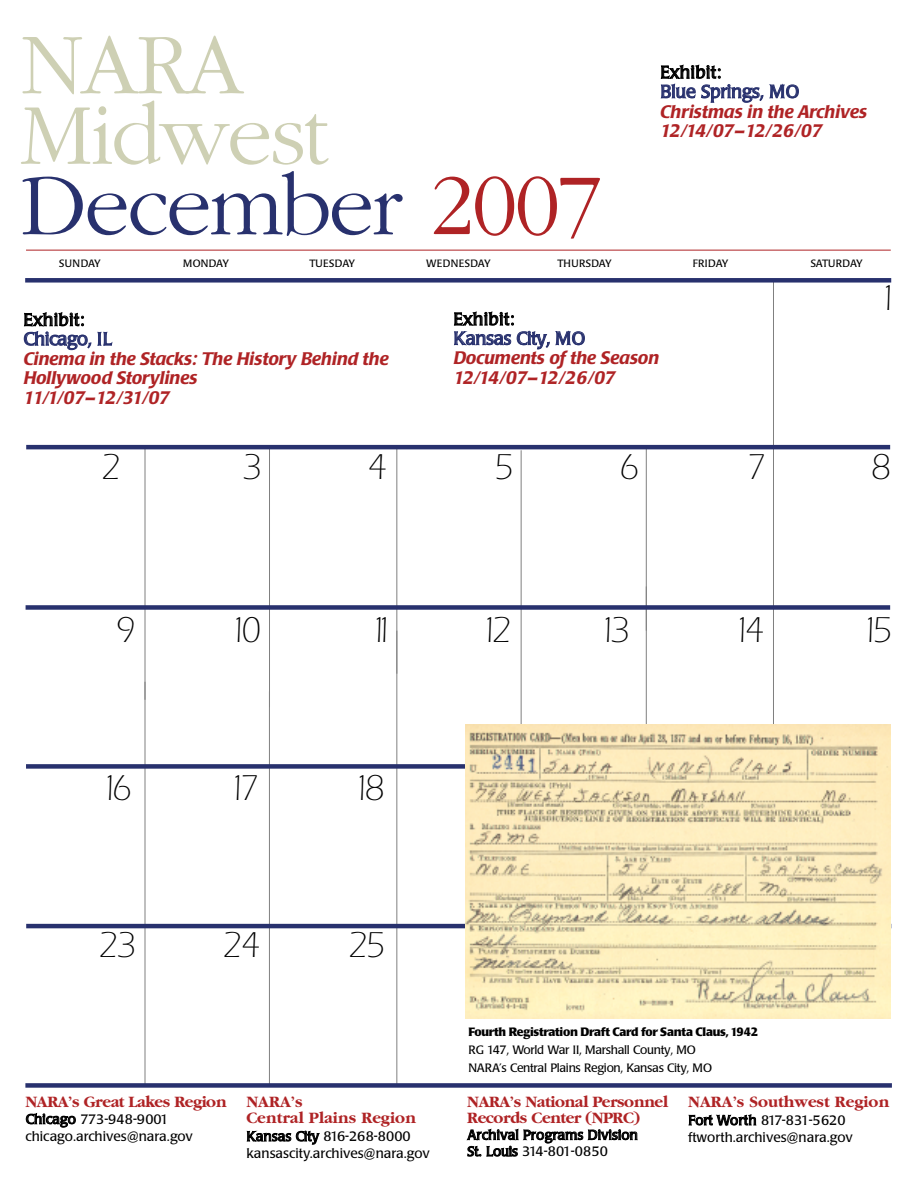
<style>
.page{position:relative;width:918px;height:1188px;background:#fff}
.page>*{position:absolute;margin:0;border:0;box-sizing:border-box;transform-origin:0 0}
.t1{font:300 90px/70.5px "Garamond";letter-spacing:-.025em;color:#ced0b4}
.t2{font:300 33px "Eras";color:#000}
.t3{font:italic 500 18px/19.5px "Poppl Laudatio";color:#af2325}
.t4{font:18px "Poppl Laudatio";letter-spacing:-.01em;color:#28316e}
.t5{font:17.25px "Poppl Laudatio";letter-spacing:.025em;color:#000}
.t6{font:700 16.5px/16.5px "Garamond";letter-spacing:-.03em;color:#af2325}
.t7{font:700 16.5px/16.5px "Garamond";color:#af2325}
.t8{font:13.5px/16.5px "Poppl Laudatio";color:#000}
.t9{font:12px/18px "Poppl Laudatio";letter-spacing:-.025em;color:#000}
.t10{font:700 12px "Poppl Laudatio";letter-spacing:-.025em;color:#000}
.t11{font:10.5px "Poppl Laudatio";letter-spacing:.02em;color:#000}
.t12{font:10.5px "Poppl Laudatio";letter-spacing:.04em;color:#000}
.t13{font:10.5px "Poppl Laudatio";color:#000}
.s1{color:#28316e}
.s2{color:#af2325}
</style>
<div class="page">
<hr style="left:396px;top:446px;width:1px;height:228px;background:#808080">
<hr style="left:773px;top:281px;width:1px;height:574px;background:#808080">
<hr style="left:521px;top:450px;width:1px;height:475px;background:#808080">
<hr style="left:26px;top:250px;width:865px;height:1px;background:#af2325">
<hr style="left:646px;top:586px;width:1px;height:360px;background:#808080">
<hr style="left:646px;top:447px;width:1px;height:184px;background:#808080">
<hr style="left:145px;top:682px;width:1px;height:404px;background:#808080">
<hr style="left:145px;top:447px;width:1px;height:253px;background:#808080">
<hr style="left:269px;top:447px;width:1px;height:260px;background:#808080">
<hr style="left:396px;top:631px;width:1px;height:455px;background:#808080">
<hr style="left:269px;top:691px;width:1px;height:393px;background:#808080">
<hr style="left:26px;top:445px;width:864px;height:4px;background:#28316e">
<hr style="left:26px;top:924px;width:528px;height:4px;background:#28316e">
<hr style="left:516px;top:924px;width:375px;height:4px;background:#fef1bf">
<div style="left:26px;top:764px;width:864px;height:5px;background:#28316e"></div>
<div style="left:26px;top:605px;width:864px;height:5px;background:#28316e"></div>
<div style="left:25px;top:1083px;width:867px;height:5px;background:#28316e"></div>
<div style="left:25px;top:278px;width:866px;height:5px;background:#28316e"></div>
<img style="left:465px;top:725px;width:425px;height:293px">
<h1 class="t1" style="left:20px;top:27px;width:584px">NARA<br>Midwest<br><span class="s1">December</span> <span class="s2">2007</span></h1>
<p class="t5" style="left:660px;top:66px;width:62px">Exhibit:</p>
<h3 class="t4" style="left:660px;top:85px;width:140px">Blue Springs, MO</h3>
<h3 class="t3" style="left:660px;top:103px;width:208px">Christmas in the Archives<br>12/14/07–12/26/07</h3>
<p class="t11" style="left:59px;top:260px;width:43px">SUNDAY</p>
<p class="t11" style="left:183px;top:260px;width:47px">MONDAY</p>
<p class="t11" style="left:310px;top:260px;width:47px">TUESDAY</p>
<p class="t11" style="left:426px;top:260px;width:66px">WEDNESDAY</p>
<p class="t12" style="left:557px;top:260px;width:56px">THURSDAY</p>
<p class="t11" style="left:693px;top:260px;width:37px">FRIDAY</p>
<p class="t13" style="left:811px;top:260px;width:54px">SATURDAY</p>
<p class="t5" style="left:24px;top:313px;width:62px">Exhibit:</p>
<h3 class="t4" style="left:24px;top:332px;width:90px">Chicago, IL</h3>
<h3 class="t3" style="left:23px;top:351px;width:367px">Cinema in the Stacks: The History Behind the<br>Hollywood Storylines<br>11/1/07–12/31/07</h3>
<p class="t5" style="left:454px;top:312px;width:62px">Exhibit:</p>
<h3 class="t4" style="left:454px;top:331px;width:133px">Kansas City, MO</h3>
<h3 class="t3" style="left:453px;top:350px;width:207px">Documents of the Season<br>12/14/07–12/26/07</h3>
<h2 class="t2" style="left:884px;top:280px;width:8px">1</h2>
<h2 class="t2" style="left:102px;top:448px;width:19px">2</h2>
<h2 class="t2" style="left:243px;top:448px;width:20px">3</h2>
<h2 class="t2" style="left:367px;top:448px;width:21px">4</h2>
<h2 class="t2" style="left:495px;top:448px;width:19px">5</h2>
<h2 class="t2" style="left:620px;top:448px;width:20px">6</h2>
<h2 class="t2" style="left:747px;top:448px;width:19px">7</h2>
<h2 class="t2" style="left:871px;top:448px;width:21px">8</h2>
<h2 class="t2" style="left:115px;top:612px;width:21px">9</h2>
<h2 class="t2" style="left:234px;top:612px;width:28px">10</h2>
<h2 class="t2" style="left:375px;top:612px;width:14px">11</h2>
<h2 class="t2" style="left:485px;top:612px;width:26px">12</h2>
<h2 class="t2" style="left:604px;top:612px;width:27px">13</h2>
<h2 class="t2" style="left:738px;top:612px;width:28px">14</h2>
<h2 class="t2" style="left:866px;top:612px;width:27px">15</h2>
<h2 class="t2" style="left:106px;top:769px;width:27px">16</h2>
<h2 class="t2" style="left:233px;top:769px;width:26px">17</h2>
<h2 class="t2" style="left:358px;top:769px;width:28px">18</h2>
<h2 class="t2" style="left:99px;top:926px;width:38px">23</h2>
<h2 class="t2" style="left:223px;top:926px;width:39px">24</h2>
<h2 class="t2" style="left:349px;top:926px;width:37px">25</h2>
<p class="t6" style="left:26px;top:1093px;width:203px">NARA’s Great Lakes Region</p>
<p class="t8" style="left:26px;top:1112px;width:169px">Chicago 773-948-9001 chicago.archives@nara.gov</p>
<p class="t7" style="left:246px;top:1093px;width:171px">NARA’s<br>Central Plains Region</p>
<p class="t8" style="left:246px;top:1130px;width:185px">Kansas City 816-268-8000 kansascity.archives@nara.gov</p>
<p class="t10" style="left:468px;top:1027px;width:291px">Fourth Registration Draft Card for Santa Claus, 1942</p>
<p class="t9" style="left:468px;top:1042px;width:245px">RG 147, World War II, Marshall County, MO<br>NARA’s Central Plains Region, Kansas City, MO</p>
<p class="t6" style="left:467px;top:1093px;width:202px">NARA’s National Personnel<br>Records Center (NPRC)</p>
<p class="t8" style="left:467px;top:1128px;width:172px">Archival Programs Division<br>St. Louis 314-801-0850</p>
<p class="t7" style="left:688px;top:1093px;width:203px">NARA’s Southwest Region</p>
<p class="t8" style="left:688px;top:1114px;width:166px">Fort Worth 817-831-5620 ftworth.archives@nara.gov</p>
</div>
